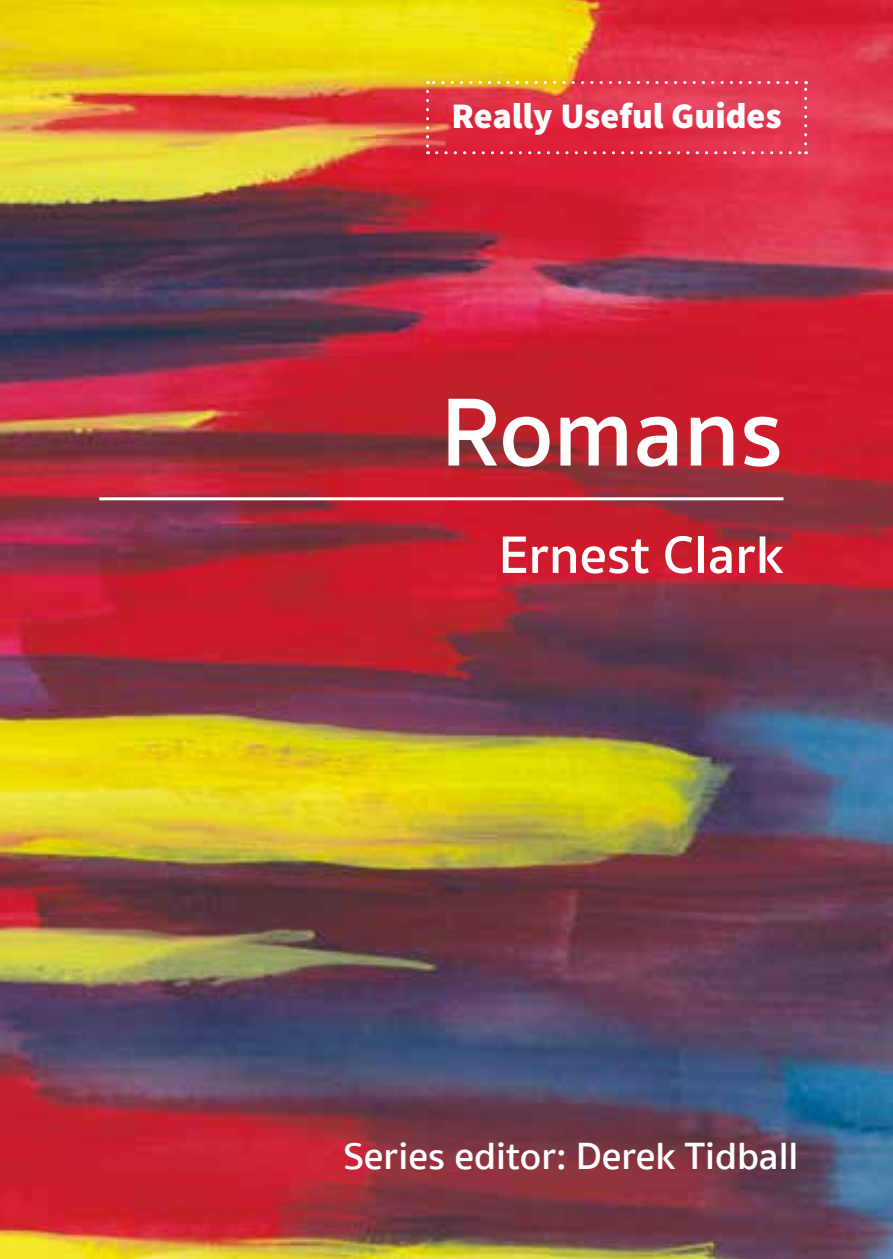
<style>
.page{position:relative;width:893px;height:1259px;background:#fff}
.page>*{position:absolute;margin:0;border:0;box-sizing:border-box;transform-origin:0 0}
.t1{font:600 99px "Sukhumvit Set";color:#fff}
.t2{font:600 54px "Sukhumvit Set";color:#fff}
.t3{font:600 39px "Sukhumvit Set";color:#fff}
.t4{font:900 36px "Source Sans Pro";color:#fff}
</style>
<div class="page">
<img style="left:0;top:0;width:893px;height:1259px">
<hr style="left:99px;top:497px;width:684px;height:3px;background:#fff">
<svg style="left:426px;top:91px;width:3px;height:63px"></svg>
<svg style="left:437px;top:151px;width:370px;height:3px"></svg>
<svg style="left:804px;top:81px;width:3px;height:63px"></svg>
<svg style="left:428px;top:81px;width:369px;height:3px"></svg>
<p class="t4" style="left:451px;top:92px;width:332px">Really Useful Guides</p>
<h1 class="t1" style="left:441px;top:360px;width:344px">Romans</h1>
<h2 class="t2" style="left:499px;top:515px;width:286px">Ernest Clark</h2>
<p class="t3" style="left:343px;top:1127px;width:457px">Series editor: Derek Tidball</p>
</div>
